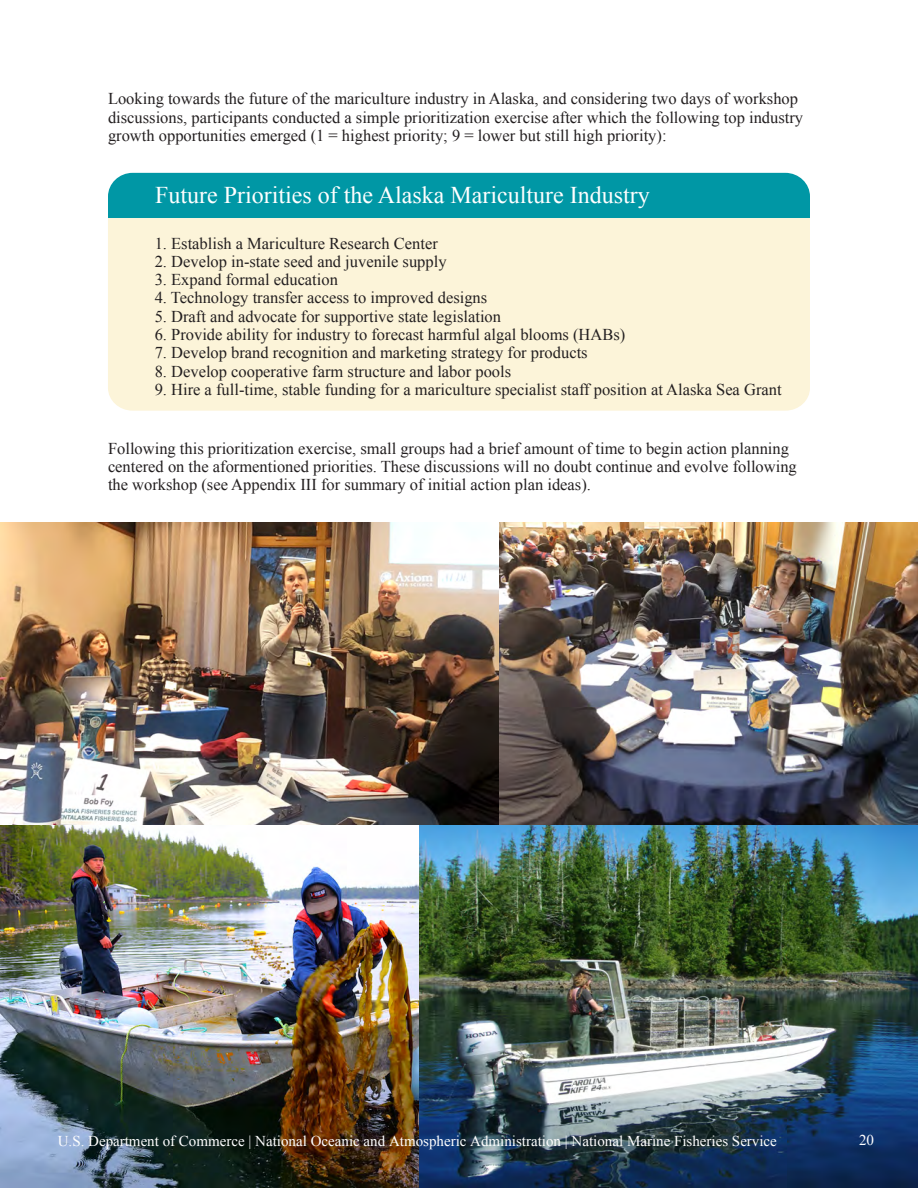
<style>
.page{position:relative;width:918px;height:1188px;background:#fff}
.page>*{position:absolute;margin:0;border:0;box-sizing:border-box;transform-origin:0 0}
.t1{font:24px "Times New Roman";color:#fff}
.t2{font:16.5px/18.3px "Times New Roman";color:#231f20}
.t3{font:15px "Times New Roman";color:#fff}
</style>
<div class="page">
<div style="left:108px;top:173px;width:702px;height:45px;background:#0097a5"></div>
<div style="left:108px;top:218px;width:702px;height:193px;background:#fcf4d9"></div>
<img style="left:0;top:522px;width:918px;height:666px">
<p class="t2" style="left:108px;top:89px;width:697px">Looking towards the future of the mariculture industry in Alaska, and considering two days of workshop discussions, participants conducted a simple prioritization exercise after which the following top industry growth opportunities emerged (1 = highest priority; 9 = lower but still high priority):</p>
<p class="t1" style="left:155px;top:179px;width:496px">Future Priorities of the Alaska Mariculture Industry</p>
<p class="t2" style="left:155px;top:234px;width:285px">1. Establish a Mariculture Research Center</p>
<p class="t2" style="left:155px;top:252px;width:293px">2. Develop in-state seed and juvenile supply</p>
<p class="t2" style="left:155px;top:270px;width:185px">3. Expand formal education</p>
<p class="t2" style="left:155px;top:289px;width:334px">4. Technology transfer access to improved designs</p>
<p class="t2" style="left:155px;top:307px;width:348px">5. Draft and advocate for supportive state legislation</p>
<p class="t2" style="left:155px;top:325px;width:472px">6. Provide ability for industry to forecast harmful algal blooms (HABs)</p>
<p class="t2" style="left:155px;top:343px;width:435px">7. Develop brand recognition and marketing strategy for products</p>
<p class="t2" style="left:155px;top:362px;width:358px">8. Develop cooperative farm structure and labor pools</p>
<p class="t2" style="left:155px;top:380px;width:628px">9. Hire a full-time, stable funding for a mariculture specialist staff position at Alaska Sea Grant</p>
<p class="t2" style="left:108px;top:439px;width:690px">Following this prioritization exercise, small groups had a brief amount of time to begin action planning centered on the aformentioned priorities. These discussions will no doubt continue and evolve following the workshop (see Appendix III for summary of initial action plan ideas).</p>
<p class="t3" style="left:58px;top:1131px;width:721px">U.S. Department of Commerce | National Oceanic and Atmospheric Administration | National Marine Fisheries Service</p>
<p class="t3" style="left:859px;top:1130px;width:16px">20</p>
</div>
